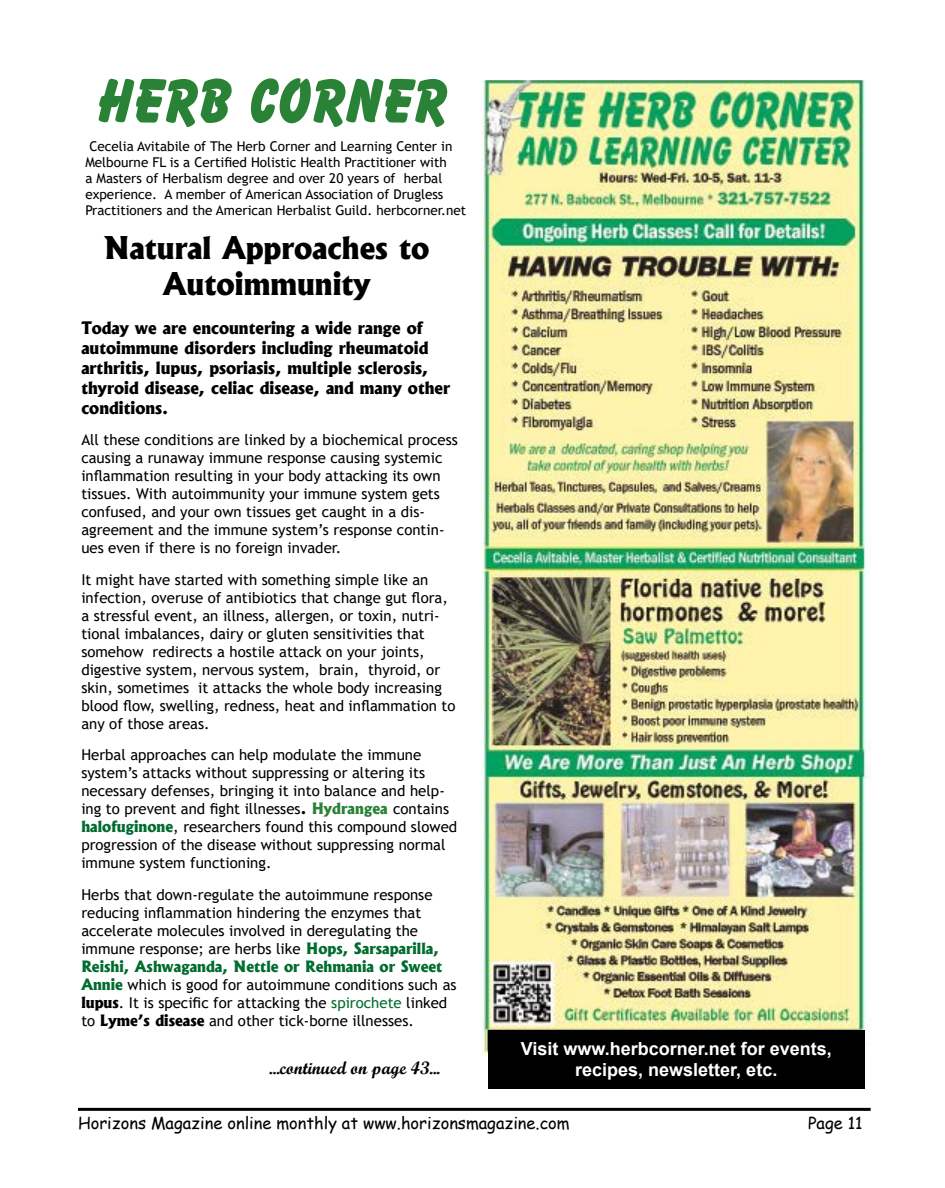
<style>
.page{position:relative;width:945px;height:1188px;background:#fff}
.page>*{position:absolute;margin:0;border:0;box-sizing:border-box;transform-origin:0 0}
.t1{font:700 66px "Balloon D Extr";letter-spacing:.02em;color:#298235;scale:.93 1}
.t2{font:800 30px/36px "Albertus";color:#000;text-align:center}
.t3{font:700 18px/21.6px "Arial";color:#fff;text-align:center}
.t4{font:18px "Script MT Bold";color:#000}
.t5{font:800 16.5px/19.8px "Albertus";color:#000}
.t6{font:16.5px "Comic Sans MS";color:#000}
.t7{font:15px/18px "Trebuchet MS";color:#000}
.t8{font:800 15px "Albertus";color:#006c2d}
.t9{font:13.5px/16.2px "Trebuchet MS";color:#000}
.s1{font-family:"Albertus";font-weight:800}
.s2{font-family:"Albertus";font-weight:800;color:#298235}
.s3{font-family:"Albertus";font-weight:800;color:#006c2d}
.s4{color:#006c2d}
</style>
<div class="page">
<hr style="left:78px;top:1108px;width:793px;height:3px;background:#000">
<img style="left:482px;top:80px;width:389px;height:982px">
<div style="left:488px;top:1031px;width:376px;height:58px;background:#000"></div>
<h1 class="t1" style="left:98px;top:65px;width:377px">HERB CORNER</h1>
<p class="t9" style="left:85px;top:138px;width:382px;text-indent:4px">Cecelia Avitabile of The Herb Corner and Learning Center in Melbourne FL is a Certified Holistic Health Practitioner with<br>a Masters of Herbalism degree and over 20 years of herbal experience. A member of American Association of Drugless Practitioners and the American Herbalist Guild. herbcorner.net</p>
<h2 class="t2" style="left:104px;top:230px;width:327px">Natural Approaches to<br>Autoimmunity</h2>
<p class="t5" style="left:81px;top:318px;width:370px">Today we are encountering a wide range of autoimmune disorders including rheumatoid arthritis, lupus, psoriasis, multiple sclerosis, thyroid disease, celiac disease, and many other conditions.</p>
<p class="t7" style="left:81px;top:431px;width:378px">All these conditions are linked by a biochemical process causing a runaway immune response causing systemic inflammation resulting in your body attacking its own tissues. With autoimmunity your immune system gets confused, and your own tissues get caught in a dis&shy;agreement and the immune system’s response contin&shy;ues even if there is no foreign invader.</p>
<p class="t7" style="left:81px;top:570px;width:376px">It might have started with something simple like an infection, overuse of antibiotics that change gut flora, a stressful event, an illness, allergen, or toxin, nutri&shy;tional imbalances, dairy or gluten sensitivities that somehow redirects a hostile attack on your joints, digestive system, nervous system, brain, thyroid, or skin, sometimes it attacks the whole body increasing blood flow, swelling, redness, heat and inflammation to any of those areas.</p>
<p class="t7" style="left:81px;top:746px;width:377px">Herbal approaches can help modulate the immune system’s attacks without suppressing or altering its necessary defenses, bringing it into balance and help&shy;ing to prevent and fight illnesses<span class="s1">.</span> <span class="s2">Hydrangea</span> contains <span class="s3">halofuginone</span>, researchers found this compound slowed progression of the disease without suppressing normal immune system functioning.</p>
<p class="t7" style="left:81px;top:885px;width:359px">Herbs that down-regulate the autoimmune response reducing inflammation hindering the enzymes that accelerate molecules involved in deregulating the immune response; are herbs like <span class="s3">Hops, Sarsaparilla,</span></p>
<p class="t8" style="left:81px;top:957px;width:363px">Reishi, Ashwaganda, Nettle or Rehmania or Sweet</p>
<p class="t7" style="left:81px;top:975px;width:377px"><span class="s3">Annie</span> which is good for autoimmune conditions such as <span class="s1">lupus</span>. It is specific for attacking the <span class="s4">spirochete</span> linked to <span class="s1">Lyme’s disease</span> and other tick-borne illnesses.</p>
<p class="t4" style="left:269px;top:1057px;width:172px">...continued on page 43...</p>
<p class="t3" style="left:521px;top:1038px;width:313px">Visit www.herbcorner.net for events, recipes, newsletter, etc.</p>
<p class="t6" style="left:78px;top:1111px;width:493px">Horizons Magazine online monthly at www.horizonsmagazine.com</p>
<p class="t6" style="left:808px;top:1111px;width:56px">Page 11</p>
</div>
